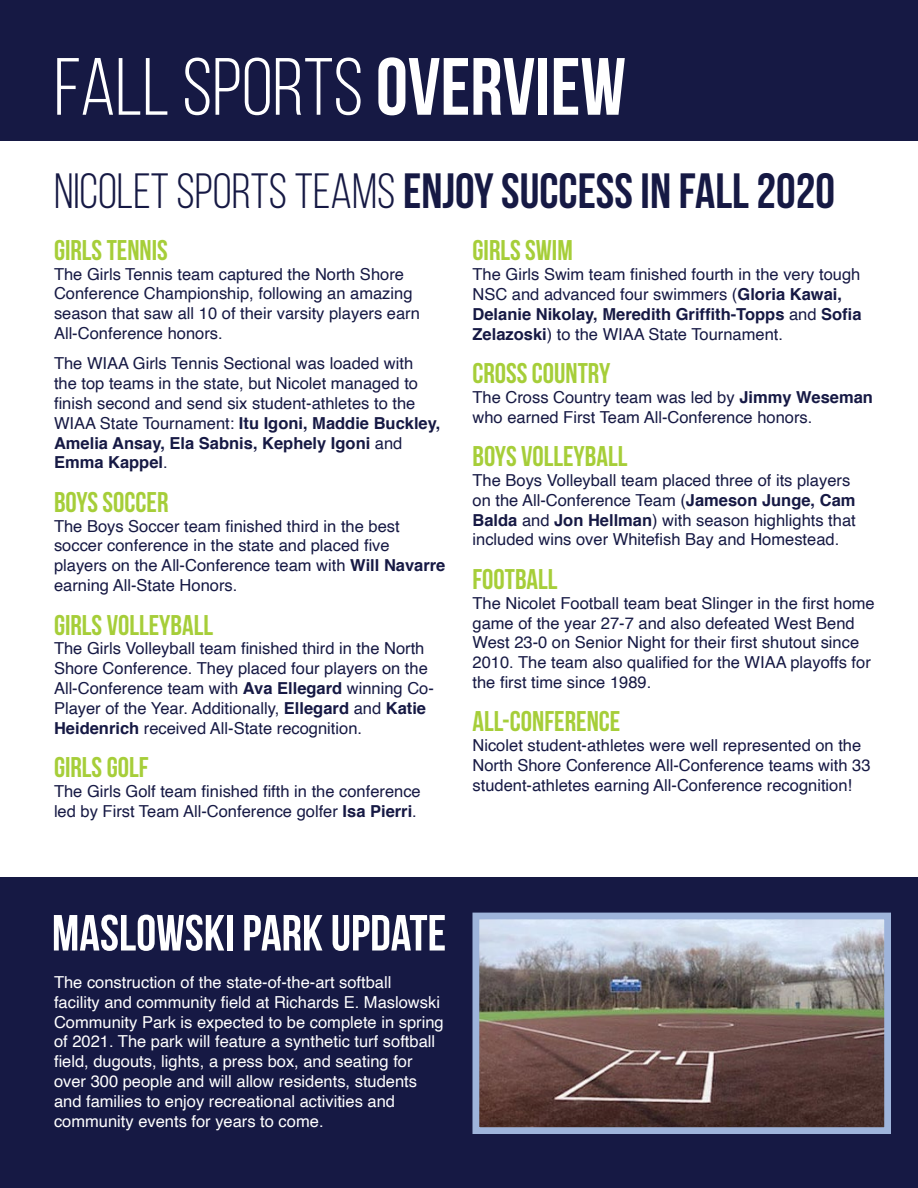
<style>
.page{position:relative;width:918px;height:1188px;background:#fff}
.page>*{position:absolute;margin:0;border:0;box-sizing:border-box;transform-origin:0 0}
.t1{font:81px "Bebas Neue";color:#fff}
.t2{font:700 50.7px "Bebas Neue";color:#fff}
.t3{font:700 49.5px "Bebas Neue";color:#161944}
.t4{font:700 28.5px "Bebas Neue";color:#a6ce39}
.t5{font:16.5px/19.8px "Helvetica";color:#161944}
.t6{font:16.5px/19.8px "Helvetica";color:#fff}
.s1{font-weight:700}
.s2{font-weight:400}
</style>
<div class="page">
<div style="left:0;top:0;width:918px;height:140px;background:#161944"></div>
<div style="left:0;top:878px;width:918px;height:310px;background:#161944"></div>
<img style="left:480px;top:921px;width:403px;height:205px">
<div style="left:472px;top:913px;width:419px;height:221px;border:7px solid #9eb4db"></div>
<h1 class="t1" style="left:54px;top:43px;width:574px">FALL SPORTS <span class="s1">OVERVIEW</span></h1>
<h3 class="t3" style="left:54px;top:163px;width:783px"><span class="s2">NICOLET SPORTS TEAMS</span> ENJOY SUCCESS IN FALL 2020</h3>
<h3 class="t4" style="left:54px;top:234px;width:115px">GIRLS TENNIS</h3>
<p class="t5" style="left:54px;top:264px;width:367px">The Girls Tennis team captured the North Shore Conference Championship, following an amazing season that saw all 10 of their varsity players earn All-Conference honors.</p>
<p class="t5" style="left:54px;top:354px;width:388px">The WIAA Girls Tennis Sectional was loaded with<br>the top teams in the state, but Nicolet managed to finish second and send six student-athletes to the WIAA State Tournament: <span class="s1">Itu Igoni, Maddie Buckley, Amelia Ansay, Ela Sabnis, Kephely Igoni</span> and <span class="s1">Emma Kappel</span>.</p>
<h3 class="t4" style="left:54px;top:486px;width:116px">BOYS SOCCER</h3>
<p class="t5" style="left:54px;top:516px;width:393px">The Boys Soccer team finished third in the best soccer conference in the state and placed five players on the All-Conference team with <span class="s1">Will Navarre </span>earning All-State Honors.</p>
<h3 class="t4" style="left:54px;top:609px;width:161px">GIRLS VOLLEYBALL</h3>
<p class="t5" style="left:54px;top:639px;width:381px">The Girls Volleyball team finished third in the North Shore Conference. They placed four players on the All-Conference team with <span class="s1">Ava Ellegard</span> winning Co-Player of the Year. Additionally, <span class="s1">Ellegard</span> and <span class="s1">Katie Heidenrich</span> received All-State recognition.</p>
<h3 class="t4" style="left:54px;top:752px;width:96px">GIRLS GOLF</h3>
<p class="t5" style="left:54px;top:782px;width:368px">The Girls Golf team finished fifth in the conference led by First Team All-Conference golfer <span class="s1">Isa Pierri</span>.</p>
<h3 class="t4" style="left:472px;top:235px;width:102px">GIRLS SWIM</h3>
<p class="t5" style="left:472px;top:265px;width:391px">The Girls Swim team finished fourth in the very tough NSC and advanced four swimmers (<span class="s1">Gloria Kawai, Delanie Nikolay, Meredith Griffith-Topps</span> and <span class="s1">Sofia Zelazoski</span>) to the WIAA State Tournament.</p>
<h3 class="t4" style="left:472px;top:358px;width:139px">CROSS COUNTRY</h3>
<p class="t5" style="left:472px;top:388px;width:402px">The Cross Country team was led by <span class="s1">Jimmy Weseman </span>who earned First Team All-Conference honors.</p>
<h3 class="t4" style="left:472px;top:441px;width:156px">BOYS VOLLEYBALL</h3>
<p class="t5" style="left:472px;top:471px;width:385px">The Boys Volleyball team placed three of its players on the All-Conference Team (<span class="s1">Jameson Junge, Cam Balda</span> and <span class="s1">Jon Hellman</span>) with season highlights that included wins over Whitefish Bay and Homestead.</p>
<h3 class="t4" style="left:472px;top:563px;width:87px">FOOTBALL</h3>
<p class="t5" style="left:472px;top:594px;width:404px">The Nicolet Football team beat Slinger in the first home game of the year 27-7 and also defeated West Bend West 23-0 on Senior Night for their first shutout since 2010. The team also qualified for the WIAA playoffs for the first time since 1989.</p>
<h3 class="t4" style="left:472px;top:706px;width:149px">ALL-CONFERENCE</h3>
<p class="t5" style="left:472px;top:736px;width:400px">Nicolet student-athletes were well represented on the<br>North Shore Conference All-Conference teams with 33 student-athletes earning All-Conference recognition!</p>
<h2 class="t2" style="left:52px;top:905px;width:396px">MASLOWSKI PARK UPDATE</h2>
<p class="t6" style="left:54px;top:973px;width:391px">The construction of the state-of-the-art softball<br>facility and community field at Richards E. Maslowski Community Park is expected to be complete in spring of 2021. The park will feature a synthetic turf softball field, dugouts, lights, a press box, and seating for over 300 people and will allow residents, students and families to enjoy recreational activities and community events for years to come.</p>
</div>
